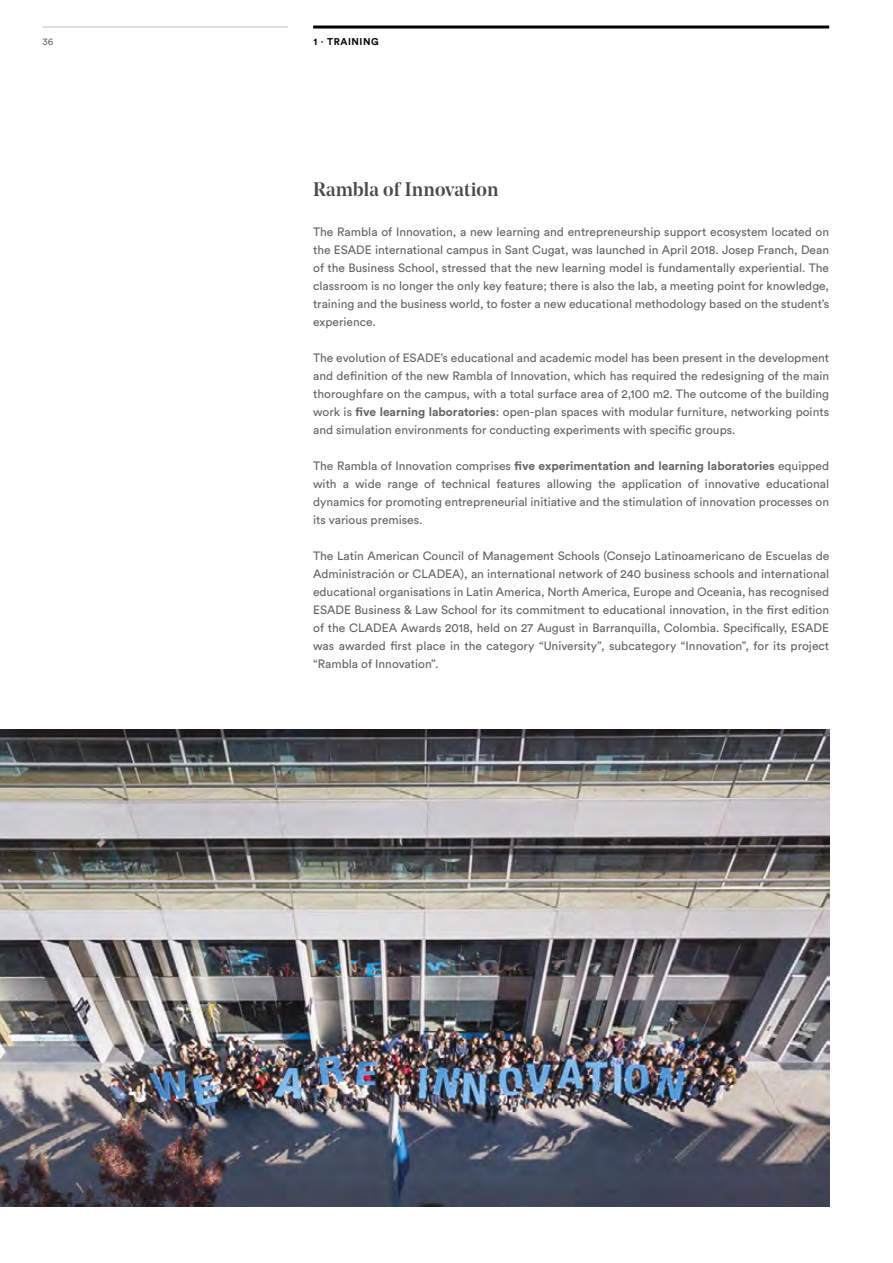
<style>
.page{position:relative;width:893px;height:1263px;background:#fff}
.page>*{position:absolute;margin:0;border:0;box-sizing:border-box;transform-origin:0 0}
.t1{font:500 19.5px "Noe Display";letter-spacing:.005em;color:#4a4a49}
.t2{font:12px/18px "Circular Std";color:#646363;text-align:justify}
.t3{font:700 9.75px "Circular Std";letter-spacing:.06em;color:#000}
.t4{font:9.75px "Circular Std";color:#706f6f}
.s1{font-weight:700}
</style>
<div class="page">
<hr style="left:313px;top:26px;width:516px;height:3px;background:#000">
<hr style="left:43px;top:26px;width:245px;height:2px;background:#c6c6c6">
<img style="left:0;top:730px;width:829px;height:477px">
<p class="t4" style="left:43px;top:36px;width:13px">36</p>
<p class="t3" style="left:314px;top:35px;width:67px">1 · TRAINING</p>
<h1 class="t1" style="left:313px;top:177px;width:187px">Rambla of Innovation</h1>
<p class="t2" style="left:313px;top:222px;width:518px">The Rambla of Innovation, a new learning and entrepreneurship support ecosystem located on the ESADE international campus in Sant Cugat, was launched in April 2018. Josep Franch, Dean of the Business School, stressed that the new learning model is fundamentally experiential. The classroom is no longer the only key feature; there is also the lab, a meeting point for knowledge, training and the business world, to foster a new educational methodology based on the student’s experience.</p>
<p class="t2" style="left:313px;top:348px;width:518px">The evolution of ESADE’s educational and academic model has been present in the development and definition of the new Rambla of Innovation, which has required the redesigning of the main thoroughfare on the campus, with a total surface area of 2,100 m2. The outcome of the building work is <span class="s1">five learning laboratories</span>: open-plan spaces with modular furniture, networking points and simulation environments for conducting experiments with specific groups.</p>
<p class="t2" style="left:313px;top:456px;width:518px">The Rambla of Innovation comprises <span class="s1">five experimentation and learning laboratories</span> equipped with a wide range of technical features allowing the application of innovative educational dynamics for promoting entrepreneurial initiative and the stimulation of innovation processes on its various premises.</p>
<p class="t2" style="left:313px;top:546px;width:518px">The Latin American Council of Management Schools (Consejo Latinoamericano de Escuelas de Administración or CLADEA), an international network of 240 business schools and international educational organisations in Latin America, North America, Europe and Oceania, has recognised ESADE Business &amp; Law School for its commitment to educational innovation, in the first edition of the CLADEA Awards 2018, held on 27 August in Barranquilla, Colombia. Specifically, ESADE was awarded first place in the category “University”, subcategory “Innovation”, for its project “Rambla of Innovation”.</p>
</div>
